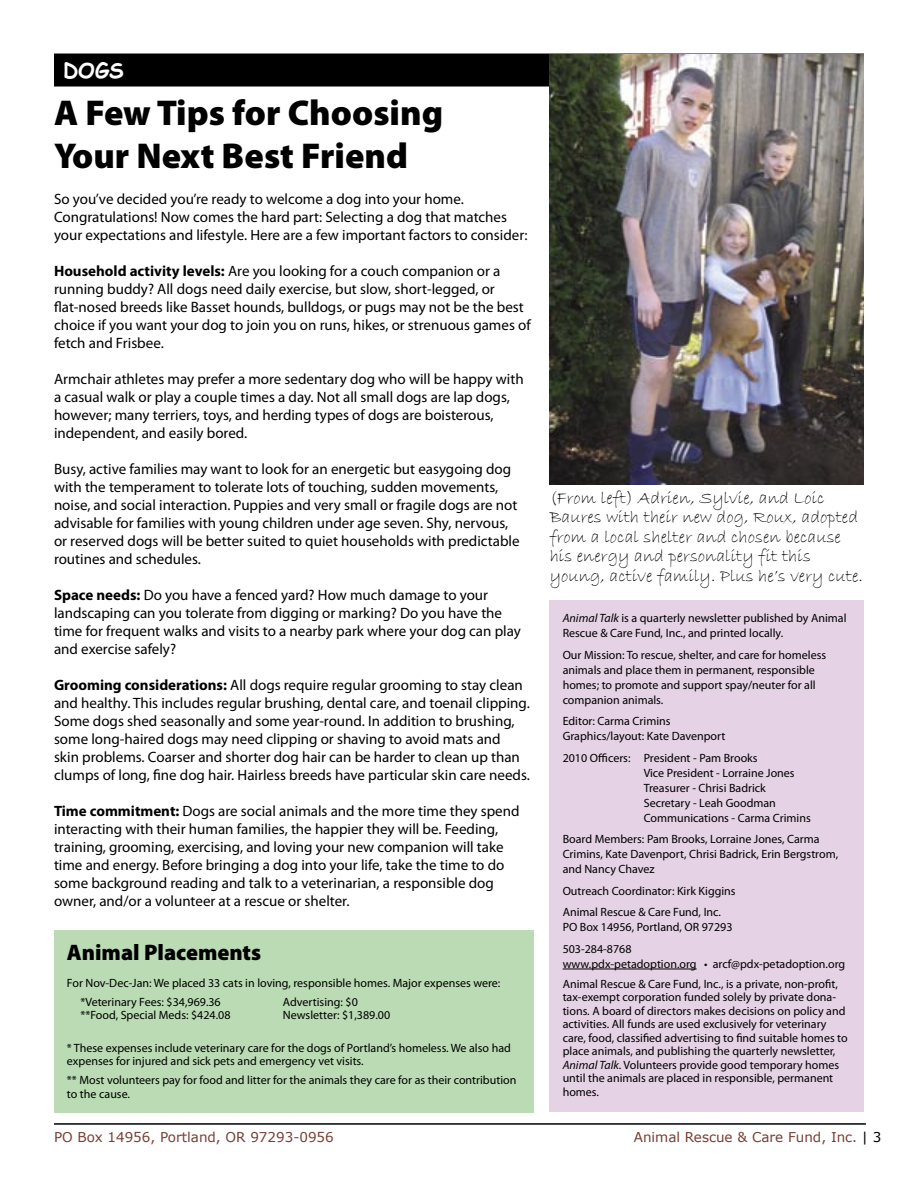
<style>
.page{position:relative;width:918px;height:1188px;background:#fff}
.page>*{position:absolute;margin:0;border:0;box-sizing:border-box;transform-origin:0 0}
.body{font:900 36px/43.2px "Myriad Pro";color:#000}
.headline_2{font:900 22.5px "Myriad Pro";color:#000}
.section_head{font:700 21px "Comic Sans MS";color:#fff}
.t1{font:18px/19.5px "Bradley Hand ITC";color:#000}
.body-2{font:15px/18px "Myriad Pro";color:#000}
.t2{font:13.5px "Verdana";color:#773e33}
.pub_box{font:12px/15px "Myriad Pro";color:#000}
.body-3{font:12px/13.5px "Myriad Pro";color:#000}
.s1{font-weight:700}
.s2{font-style:italic}
.s3{color:#000}
</style>
<div class="page">
<hr style="left:54px;top:1123px;width:812px;height:2px;background:#000">
<div style="left:54px;top:54px;width:810px;height:33px;background:#000"></div>
<img style="left:550px;top:54px;width:314px;height:430px">
<div style="left:54px;top:930px;width:480px;height:182px;background:#badbb3"></div>
<div style="left:550px;top:600px;width:314px;height:512px;background:#e5d2e4"></div>
<hr style="left:563px;top:969px;width:134px;height:1px;background:#000">
<p class="section_head" style="left:63px;top:55px;width:62px">DOGS</p>
<p class="body" style="left:54px;top:91px;width:391px">A Few Tips for Choosing<br>Your Next Best Friend</p>
<p class="body-2" style="left:54px;top:190px;width:475px">So you’ve decided you’re ready to welcome a dog into your home.<br>Congratulations! Now comes the hard part: Selecting a dog that matches your expectations and lifestyle. Here are a few important factors to consider:</p>
<p class="body-2" style="left:54px;top:262px;width:478px"><span class="s1">Household activity levels:</span> Are you looking for a couch companion or a running buddy? All dogs need daily exercise, but slow, short-legged, or flat-nosed breeds like Basset hounds, bulldogs, or pugs may not be the best choice if you want your dog to join you on runs, hikes, or strenuous games of fetch and Frisbee.</p>
<p class="body-2" style="left:54px;top:370px;width:471px">Armchair athletes may prefer a more sedentary dog who will be happy with a casual walk or play a couple times a day. Not all small dogs are lap dogs, however; many terriers, toys, and herding types of dogs are boisterous, independent, and easily bored.</p>
<p class="body-2" style="left:54px;top:460px;width:467px">Busy, active families may want to look for an energetic but easygoing dog with the temperament to tolerate lots of touching, sudden movements, noise, and social interaction. Puppies and very small or fragile dogs are not advisable for families with young children under age seven. Shy, nervous, or reserved dogs will be better suited to quiet households with predictable routines and schedules.</p>
<p class="body-2" style="left:54px;top:586px;width:468px"><span class="s1">Space needs:</span> Do you have a fenced yard? How much damage to your landscaping can you tolerate from digging or marking? Do you have the time for frequent walks and visits to a nearby park where your dog can play and exercise safely?</p>
<p class="body-2" style="left:54px;top:676px;width:477px"><span class="s1">Grooming considerations:</span> All dogs require regular grooming to stay clean and healthy. This includes regular brushing, dental care, and toenail clipping.<br>Some dogs shed seasonally and some year-round. In addition to brushing, some long-haired dogs may need clipping or shaving to avoid mats and<br>skin problems. Coarser and shorter dog hair can be harder to clean up than clumps of long, fine dog hair. Hairless breeds have particular skin care needs.</p>
<p class="body-2" style="left:54px;top:802px;width:467px"><span class="s1">Time commitment:</span> Dogs are social animals and the more time they spend interacting with their human families, the happier they will be. Feeding, training, grooming, exercising, and loving your new companion will take time and energy. Before bringing a dog into your life, take the time to do some background reading and talk to a veterinarian, a responsible dog owner, and/or a volunteer at a rescue or shelter.</p>
<p class="headline_2" style="left:67px;top:939px;width:196px">Animal Placements</p>
<p class="body-3" style="left:67px;top:976px;width:435px">For Nov-Dec-Jan: We placed 33 cats in loving, responsible homes. Major expenses were:</p>
<p class="body-3" style="left:80px;top:995px;width:142px">*Veterinary Fees: $34,969.36</p>
<p class="body-3" style="left:283px;top:995px;width:76px">Advertising: $0</p>
<p class="body-3" style="left:80px;top:1009px;width:152px">**Food, Special Meds: $424.08</p>
<p class="body-3" style="left:283px;top:1009px;width:109px">Newsletter: $1,389.00</p>
<p class="body-3" style="left:67px;top:1041px;width:445px">* These expenses include veterinary care for the dogs of Portland’s homeless. We also had expenses for injured and sick pets and emergency vet visits.</p>
<p class="body-3" style="left:67px;top:1073px;width:451px">** Most volunteers pay for food and litter for the animals they care for as their contribution to the cause.</p>
<p class="t1" style="left:550px;top:488px;width:315px">(From left) Adrien, Sylvie, and Loic Baures with their new dog, Roux, adopted from a local shelter and chosen because his energy and personality fit this young, active family. Plus he’s very cute.</p>
<p class="pub_box" style="left:563px;top:611px;width:285px"><span class="s2">Animal Talk</span> is a quarterly newsletter published by Animal<br>Rescue &amp; Care Fund, Inc., and printed locally.</p>
<p class="pub_box" style="left:563px;top:648px;width:265px">Our Mission: To rescue, shelter, and care for homeless animals and place them in permanent, responsible homes; to promote and support spay/neuter for all companion animals.</p>
<p class="pub_box" style="left:563px;top:714px;width:164px">Editor: Carma Crimins<br>Graphics/layout: Kate Davenport</p>
<p class="pub_box" style="left:644px;top:751px;width:169px;text-indent:-81px">2010 Officers: President - Pam Brooks<br>Vice President - Lorraine Jones<br>Treasurer - Chrisi Badrick<br>Secretary - Leah Goodman<br>Communications - Carma Crimins</p>
<p class="pub_box" style="left:563px;top:832px;width:277px">Board Members: Pam Brooks, Lorraine Jones, Carma<br>Crimins, Kate Davenport, Chrisi Badrick, Erin Bergstrom, and Nancy Chavez</p>
<p class="pub_box" style="left:563px;top:884px;width:174px">Outreach Coordinator: Kirk Kiggins</p>
<p class="pub_box" style="left:563px;top:905px;width:171px">Animal Rescue &amp; Care Fund, Inc.<br>PO Box 14956, Portland, OR 97293</p>
<p class="pub_box" style="left:563px;top:941px;width:284px">503-284-8768<br>www.pdx-petadoption.org • arcf@pdx-petadoption.org</p>
<p class="pub_box" style="left:563px;top:977px;width:287px;line-height:13.5px">Animal Rescue &amp; Care Fund, Inc., is a private, non-profit, tax-exempt corporation funded solely by private dona&shy;tions. A board of directors makes decisions on policy and activities. All funds are used exclusively for veterinary care, food, classified advertising to find suitable homes to place animals, and publishing the quarterly newsletter, <span class="s2">Animal Talk</span>. Volunteers provide good temporary homes until the animals are placed in responsible, permanent homes.</p>
<p class="t2" style="left:54px;top:1128px;width:281px">PO Box 14956, Portland, OR 97293-0956</p>
<p class="t2" style="left:634px;top:1128px;width:249px">Animal Rescue &amp; Care Fund, Inc. <span class="s3">| 3</span></p>
</div>
